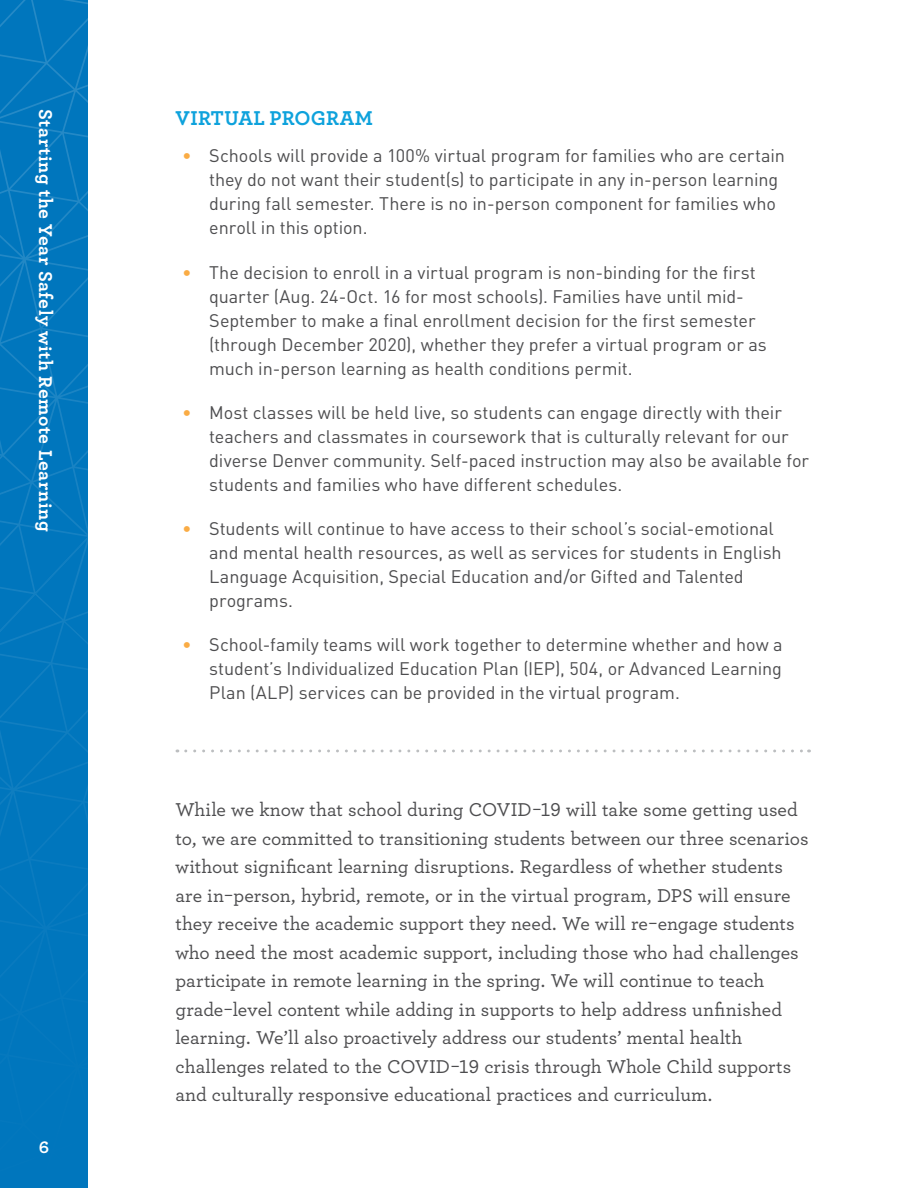
<style>
.page{position:relative;width:918px;height:1188px;background:#fff}
.page>*{position:absolute;margin:0;border:0;box-sizing:border-box;transform-origin:0 0}
.t1{font:700 21px "Archer Pro";letter-spacing:.01em;color:#0ea2dc}
.t2{font:500 19.5px/28.5px "Archer Pro";color:#4d4d4f}
.t3{font:700 19.5px "Archer Pro";letter-spacing:.025em;color:#fff}
.t4{font:18px/24px "DIN Pro";letter-spacing:-.005em;color:#4d4d4f}
.t5{font:18px "DIN Pro";color:#faac45}
.t6{font:700 17.4px "Archer Pro";color:#fff}
</style>
<div class="page">
<svg style="left:0;top:0;width:88px;height:1188px;background:#0176bd"></svg>
<svg style="left:186px;top:750px;width:624px;height:2px"></svg>
<p class="t3" style="left:61px;top:109px;width:424px;rotate:90deg">Starting the Year Safely with Remote Learning</p>
<p class="t6" style="left:39px;top:1134px;width:12px">6</p>
<p class="t1" style="left:176px;top:101px;width:199px">VIRTUAL PROGRAM</p>
<p class="t4" style="left:209px;top:143px;width:577px">Schools will provide a 100% virtual program for families who are certain</p>
<p class="t5" style="left:182px;top:144px;width:11px">•</p>
<p class="t5" style="left:182px;top:260px;width:11px">•</p>
<p class="t5" style="left:182px;top:400px;width:11px">•</p>
<p class="t5" style="left:182px;top:516px;width:11px">•</p>
<p class="t5" style="left:182px;top:632px;width:11px">•</p>
<p class="t4" style="left:209px;top:167px;width:571px;text-align:justify">they do not want their student s( ) to participate in any in-person learning during fall semester. There is no in-person component for families who enroll in this option.</p>
<p class="t4" style="left:209px;top:259px;width:548px">The decision to enroll in a virtual program is non-binding for the first</p>
<p class="t4" style="left:209px;top:283px;width:536px">quarter (Aug. 24-Oct. 16 for most schools .) Families have until mid-</p>
<p class="t4" style="left:209px;top:331px;width:559px">(through December 2020 ,) whether they prefer a virtual program or as much in-person learning as health conditions permit.</p>
<p class="t4" style="left:209px;top:400px;width:574px">Most classes will be held live, so students can engage directly with their</p>
<p class="t4" style="left:209px;top:307px;width:548px">September to make a final enrollment decision for the first semester</p>
<p class="t4" style="left:209px;top:424px;width:601px">teachers and classmates in coursework that is culturally relevant for our diverse Denver community. Self-paced instruction may also be available for students and families who have different schedules.</p>
<p class="t4" style="left:209px;top:516px;width:566px">Students will continue to have access to their school s’ social-emotional</p>
<p class="t4" style="left:209px;top:540px;width:574px">and mental health resources, as well as services for students in English<br>Language Acquisition, Special Education and/or Gifted and Talented programs.</p>
<p class="t4" style="left:209px;top:632px;width:575px">School-family teams will work together to determine whether and how a</p>
<p class="t4" style="left:209px;top:656px;width:574px">student s’ Individualized Education Plan (IEP ,) 504, or Advanced Learning<br>Plan (ALP) services can be provided in the virtual program.</p>
<p class="t2" style="left:176px;top:795px;width:635px">While we know that school during COVID-19 will take some getting used to, we are committed to transitioning students between our three scenarios without significant learning disruptions. Regardless of whether students are in-person, hybrid, remote, or in the virtual program, DPS will ensure they receive the academic support they need. We will re-engage students who need the most academic support, including those who had challenges participate in remote learning in the spring. We will continue to teach grade-level content while adding in supports to help address unfinished learning. We l l’ also proactively address our students’ mental health challenges related to the COVID-19 crisis through Whole Child supports and culturally responsive educational practices and curriculum.</p>
</div>
